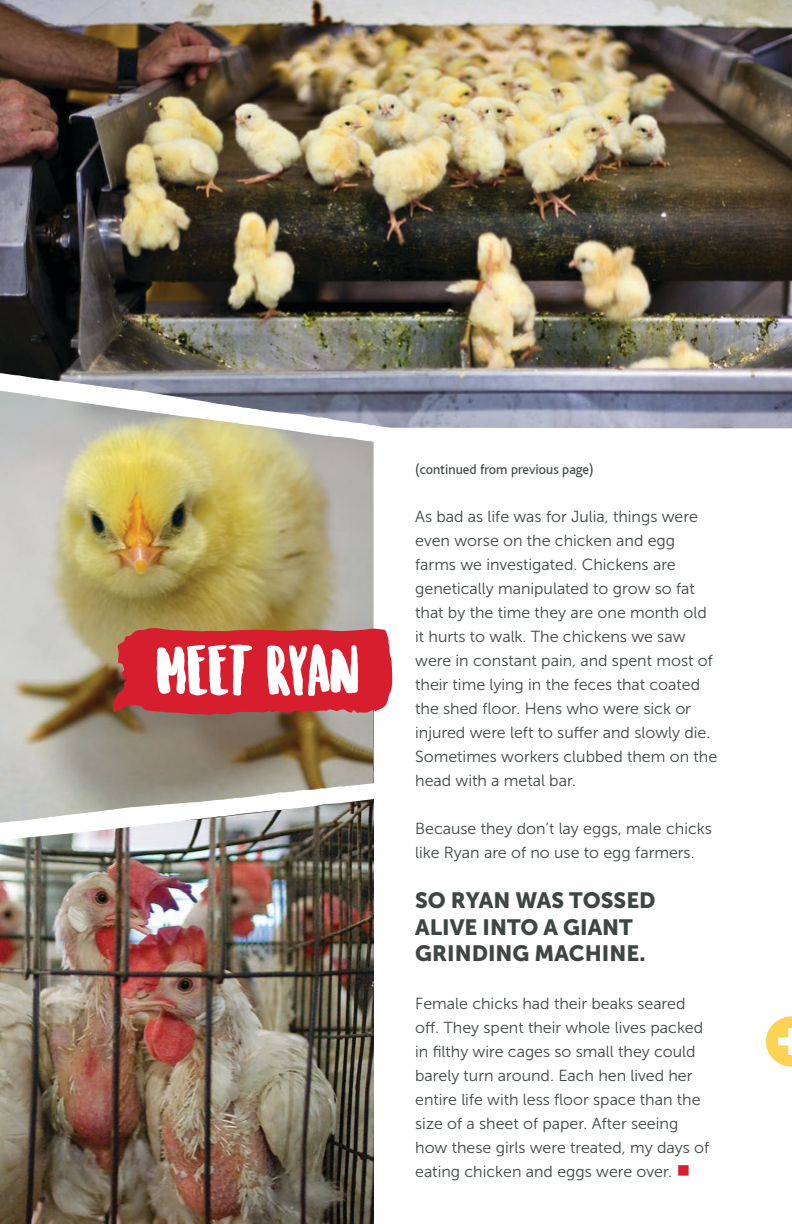
<style>
.page{position:relative;width:792px;height:1224px;background:#fff}
.page>*{position:absolute;margin:0;border:0;box-sizing:border-box;transform-origin:0 0}
.t1{font:64px "Sunrise International Demo";color:#fff}
.t2{font:22px/26.4px "Museo Sans 900";color:#3e4643}
.t3{font:16px/24px "Museo Sans 300";color:#3e4643}
.t4{font:14px "Bliss";color:#3e4643}
.s1{color:#d71e2e}
</style>
<div class="page">
<img style="left:0;top:845px;width:374px;height:379px">
<img style="left:0;top:0;width:792px;height:428px">
<img style="left:0;top:445px;width:374px;height:338px">
<svg style="left:113px;top:628px;width:279px;height:87px;background:#d02834"></svg>
<svg style="left:0;top:370px;width:424px;height:75px"></svg>
<svg style="left:0;top:783px;width:374px;height:62px"></svg>
<svg style="left:765px;top:1016px;width:27px;height:51px"></svg>
<p class="t1" style="left:156px;top:642px;width:204px">MEET RYAN</p>
<p class="t4" style="left:415px;top:462px;width:180px">(continued from previous page)</p>
<p class="t3" style="left:415px;top:504px;width:303px">As bad as life was for Julia, things were even worse on the chicken and egg farms we investigated. Chickens are genetically manipulated to grow so fat that by the time they are one month old it hurts to walk. The chickens we saw were in constant pain, and spent most of their time lying in the feces that coated the shed floor. Hens who were sick or injured were left to suffer and slowly die.<br>Sometimes workers clubbed them on the head with a metal bar.</p>
<p class="t3" style="left:415px;top:816px;width:298px">Because they don’t lay eggs, male chicks like Ryan are of no use to egg farmers.</p>
<p class="t2" style="left:415px;top:887px;width:242px">SO RYAN WAS TOSSED<br>ALIVE INTO A GIANT<br>GRINDING MACHINE.</p>
<p class="t3" style="left:415px;top:992px;width:295px">Female chicks had their beaks seared off. They spent their whole lives packed in filthy wire cages so small they could barely turn around. Each hen lived her entire life with less floor space than the size of a sheet of paper. After seeing how these girls were treated, my days of eating chicken and eggs were over. <span class="s1">■</span></p>
</div>
